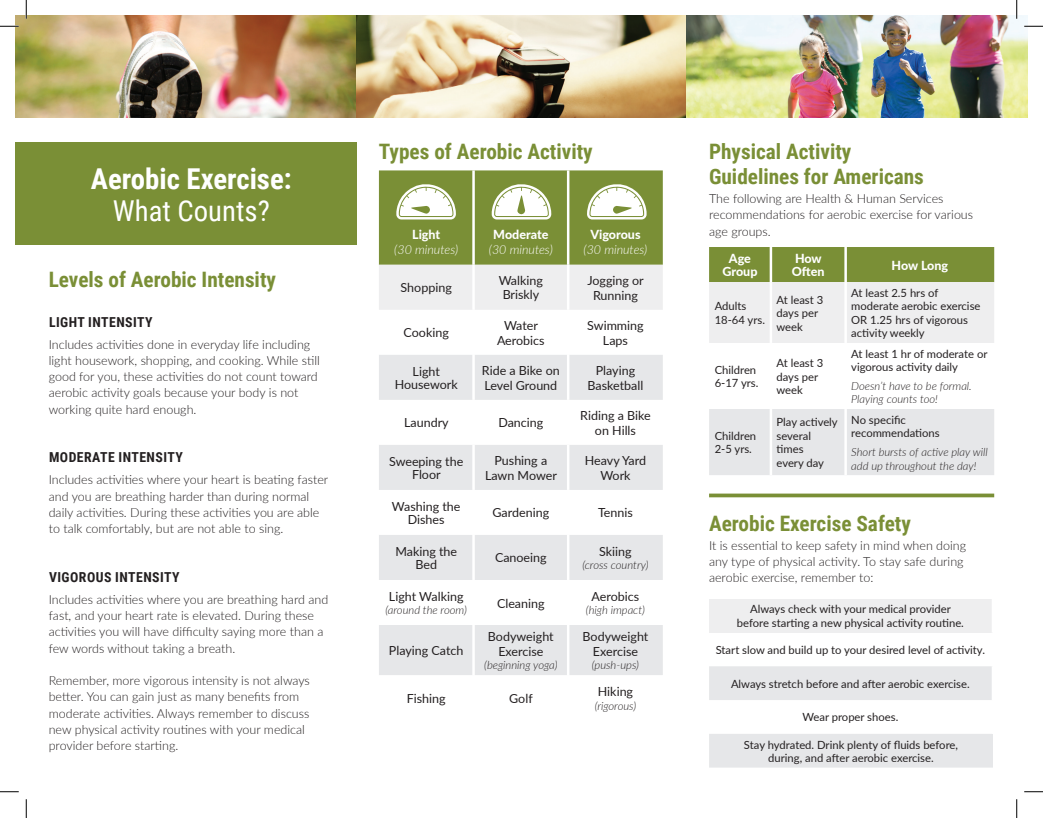
<style>
.page{position:relative;width:1043px;height:818px;background:#fff}
.page>*{position:absolute;margin:0;border:0;box-sizing:border-box;transform-origin:0 0}
.t1{font:700 28.75px "Roboto Condensed";color:#fff}
.t2{font:28.75px "Roboto Condensed";color:#fff}
.t3{font:700 21.25px "Roboto Condensed";color:#7a8f36}
.t4{font:700 13.75px "Roboto Condensed";letter-spacing:.035em;color:#231f20}
.t5{font:300 12.5px/16.2px "Lato";color:#231f20}
.t6{font:12.5px/15px "Lato";color:#231f20;text-align:center}
.t7{font:800 12.5px/13.8px "Lato";color:#fff;text-align:center}
.t8{font:italic 300 12.5px "Lato";color:#fff}
.t9{font:11.25px/13.5px "Lato";color:#231f20}
.t10{font:italic 300 11.25px/13.5px "Lato";color:#231f20}
</style>
<div class="page">
<svg style="left:379px;top:355px;width:283px;height:320px;fill:#e6e7e9"></svg>
<hr style="left:472px;top:355px;width:3px;height:45px;background:#fff">
<hr style="left:472px;top:445px;width:3px;height:45px;background:#fff">
<hr style="left:472px;top:535px;width:3px;height:45px;background:#fff">
<hr style="left:472px;top:625px;width:3px;height:50px;background:#fff">
<hr style="left:567px;top:355px;width:2px;height:45px;background:#fff">
<hr style="left:567px;top:445px;width:2px;height:45px;background:#fff">
<hr style="left:567px;top:535px;width:2px;height:45px;background:#fff">
<hr style="left:567px;top:625px;width:2px;height:50px;background:#fff">
<hr style="left:472px;top:490px;width:3px;height:45px;background:#fff">
<hr style="left:567px;top:490px;width:2px;height:45px;background:#fff">
<hr style="left:472px;top:580px;width:3px;height:45px;background:#fff">
<hr style="left:567px;top:580px;width:2px;height:45px;background:#fff">
<svg style="left:709px;top:247px;width:285px;height:96px;background:#c3cbab"></svg>
<div style="left:709px;top:409px;width:285px;height:66px;background:#e6e7e9"></div>
<hr style="left:769px;top:247px;width:3px;height:35px;background:#fff">
<hr style="left:769px;top:282px;width:3px;height:61px;background:#fff">
<hr style="left:769px;top:409px;width:3px;height:66px;background:#fff">
<hr style="left:844px;top:247px;width:3px;height:35px;background:#fff">
<hr style="left:844px;top:282px;width:3px;height:61px;background:#fff">
<hr style="left:844px;top:409px;width:3px;height:66px;background:#fff">
<div style="left:709px;top:598px;width:283px;height:34px;background:#eeeeef"></div>
<svg style="left:709px;top:666px;width:283px;height:101px"></svg>
<hr style="left:991px;top:598px;width:3px;height:34px;background:#fff">
<hr style="left:991px;top:666px;width:3px;height:34px;background:#fff">
<hr style="left:991px;top:700px;width:3px;height:33px;background:#fff">
<img style="left:15px;top:15px;width:1013px;height:102px">
<div style="left:15px;top:142px;width:341px;height:103px;background:#7a8f36"></div>
<svg style="left:379px;top:170px;width:283px;height:140px;background:#b0bc8b"></svg>
<svg style="left:709px;top:493px;width:285px;height:4px"></svg>
<svg style="left:0;top:25px;width:19px;height:2px"></svg>
<svg style="left:1024px;top:25px;width:18px;height:2px"></svg>
<svg style="left:0;top:791px;width:19px;height:1px"></svg>
<svg style="left:1024px;top:791px;width:18px;height:1px"></svg>
<svg style="left:25px;top:0;width:2px;height:19px"></svg>
<svg style="left:25px;top:799px;width:2px;height:19px"></svg>
<svg style="left:1015px;top:0;width:2px;height:19px"></svg>
<svg style="left:1016px;top:799px;width:1px;height:19px"></svg>
<p class="t1" style="left:91px;top:158px;width:202px">Aerobic Exercise:</p>
<p class="t2" style="left:113px;top:191px;width:158px">What Counts?</p>
<p class="t3" style="left:49px;top:264px;width:229px">Levels of Aerobic Intensity</p>
<p class="t4" style="left:49px;top:312px;width:105px">LIGHT INTENSITY</p>
<p class="t5" style="left:49px;top:335px;width:273px">Includes activities done in everyday life including light housework, shopping, and cooking. While still good for you, these activities do not count toward aerobic activity goals because your body is not working quite hard enough.</p>
<p class="t4" style="left:49px;top:448px;width:135px">MODERATE INTENSITY</p>
<p class="t5" style="left:49px;top:471px;width:281px">Includes activities where your heart is beating faster and you are breathing harder than during normal daily activities. During these activities you are able to talk comfortably, but are not able to sing.</p>
<p class="t4" style="left:49px;top:567px;width:132px">VIGOROUS INTENSITY</p>
<p class="t5" style="left:49px;top:590px;width:281px">Includes activities where you are breathing hard and fast, and your heart rate is elevated. During these activities you will have difficulty saying more than a few words without taking a breath.</p>
<p class="t5" style="left:49px;top:672px;width:263px">Remember, more vigorous intensity is not always better. You can gain just as many benefits from moderate activities. Always remember to discuss new physical activity routines with your medical provider before starting.</p>
<p class="t3" style="left:379px;top:136px;width:215px">Types of Aerobic Activity</p>
<p class="t3" style="left:709px;top:136px;width:144px">Physical Activity</p>
<p class="t3" style="left:709px;top:161px;width:216px">Guidelines for Americans</p>
<p class="t7" style="left:412px;top:226px;width:30px">Light</p>
<p class="t8" style="left:394px;top:240px;width:65px">(30 minutes)</p>
<p class="t7" style="left:493px;top:226px;width:57px">Moderate</p>
<p class="t8" style="left:489px;top:240px;width:65px">(30 minutes)</p>
<p class="t7" style="left:590px;top:226px;width:52px">Vigorous</p>
<p class="t8" style="left:583px;top:240px;width:65px">(30 minutes)</p>
<p class="t6" style="left:400px;top:280px;width:53px">Shopping</p>
<p class="t6" style="left:499px;top:273px;width:46px;line-height:13.8px">Walking<br>Briskly</p>
<p class="t6" style="left:587px;top:272px;width:58px">Jogging or<br>Running</p>
<p class="t6" style="left:403px;top:325px;width:47px">Cooking</p>
<p class="t6" style="left:497px;top:317px;width:49px">Water<br>Aerobics</p>
<p class="t6" style="left:587px;top:317px;width:58px">Swimming<br>Laps</p>
<p class="t6" style="left:395px;top:363px;width:65px;line-height:13.8px">Light<br>Housework</p>
<p class="t6" style="left:482px;top:362px;width:79px;text-align:left">Ride a Bike on<br>Level Ground</p>
<p class="t6" style="left:587px;top:362px;width:57px">Playing<br>Basketball</p>
<p class="t6" style="left:404px;top:415px;width:46px">Laundry</p>
<p class="t6" style="left:498px;top:415px;width:46px">Dancing</p>
<p class="t6" style="left:580px;top:407px;width:72px">Riding a Bike on Hills</p>
<p class="t6" style="left:389px;top:453px;width:76px;line-height:13.8px">Sweeping the<br>Floor</p>
<p class="t6" style="left:485px;top:452px;width:73px">Pushing a<br>Lawn Mower</p>
<p class="t6" style="left:585px;top:452px;width:63px">Heavy Yard<br>Work</p>
<p class="t6" style="left:392px;top:498px;width:70px;line-height:13.8px">Washing the<br>Dishes</p>
<p class="t6" style="left:492px;top:505px;width:58px">Gardening</p>
<p class="t6" style="left:598px;top:505px;width:36px">Tennis</p>
<p class="t6" style="left:395px;top:543px;width:63px;line-height:13.8px">Making the<br>Bed</p>
<p class="t6" style="left:495px;top:550px;width:53px">Canoeing</p>
<p class="t6" style="left:599px;top:543px;width:34px">Skiing</p>
<p class="t10" style="left:582px;top:558px;width:68px">(cross country)</p>
<p class="t6" style="left:389px;top:588px;width:76px">Light Walking</p>
<p class="t10" style="left:385px;top:603px;width:83px">(around the room)</p>
<p class="t6" style="left:389px;top:642px;width:76px">Playing Catch</p>
<p class="t6" style="left:497px;top:595px;width:49px">Cleaning</p>
<p class="t6" style="left:488px;top:628px;width:67px">Bodyweight<br>Exercise</p>
<p class="t10" style="left:484px;top:658px;width:75px">(beginning yoga)</p>
<p class="t6" style="left:407px;top:690px;width:40px">Fishing</p>
<p class="t6" style="left:509px;top:690px;width:25px">Golf</p>
<p class="t6" style="left:591px;top:588px;width:49px">Aerobics</p>
<p class="t10" style="left:586px;top:603px;width:61px">(high impact)</p>
<p class="t6" style="left:582px;top:628px;width:67px">Bodyweight<br>Exercise</p>
<p class="t10" style="left:592px;top:658px;width:49px">(push-ups)</p>
<p class="t6" style="left:598px;top:683px;width:37px">Hiking</p>
<p class="t10" style="left:594px;top:698px;width:43px">(rigorous)</p>
<p class="t5" style="left:709px;top:190px;width:265px">The following are Health &amp; Human Services recommendations for aerobic exercise for various age groups.</p>
<p class="t7" style="left:722px;top:251px;width:36px">Age<br>Group</p>
<p class="t7" style="left:795px;top:251px;width:28px">How</p>
<p class="t7" style="left:792px;top:264px;width:34px">Often</p>
<p class="t7" style="left:891px;top:257px;width:58px">How Long</p>
<p class="t9" style="left:714px;top:299px;width:33px">Adults</p>
<p class="t9" style="left:714px;top:312px;width:52px">18-64 yrs.</p>
<p class="t9" style="left:714px;top:362px;width:43px">Children</p>
<p class="t9" style="left:714px;top:376px;width:45px">6-17 yrs.</p>
<p class="t9" style="left:714px;top:428px;width:43px">Children</p>
<p class="t9" style="left:714px;top:442px;width:39px">2-5 yrs.</p>
<p class="t9" style="left:776px;top:292px;width:48px">At least 3 days per week</p>
<p class="t9" style="left:851px;top:285px;width:89px">At least 2.5 hrs of</p>
<p class="t9" style="left:851px;top:299px;width:131px">moderate aerobic exercise<br>OR 1.25 hrs of vigorous activity weekly</p>
<p class="t9" style="left:776px;top:355px;width:48px">At least 3 days per week</p>
<p class="t9" style="left:851px;top:346px;width:138px">At least 1 hr of moderate or vigorous activity daily</p>
<p class="t10" style="left:851px;top:378px;width:122px">Doesn’t have to be formal.<br>Playing counts too!</p>
<p class="t9" style="left:776px;top:415px;width:63px">Play actively several times</p>
<p class="t9" style="left:776px;top:455px;width:49px">every day</p>
<p class="t9" style="left:851px;top:412px;width:90px">No specific recommendations</p>
<p class="t10" style="left:851px;top:445px;width:138px">Short bursts of active play will add up throughout the day!</p>
<p class="t3" style="left:709px;top:508px;width:203px">Aerobic Exercise Safety</p>
<p class="t5" style="left:709px;top:536px;width:258px">It is essential to keep safety in mind when doing</p>
<p class="t5" style="left:709px;top:553px;width:256px">any type of physical activity. To stay safe during</p>
<p class="t5" style="left:709px;top:569px;width:166px">aerobic exercise, remember to:</p>
<p class="t9" style="left:750px;top:602px;width:202px">Always check with your medical provider</p>
<p class="t9" style="left:736px;top:615px;width:229px">before starting a new physical activity routine.</p>
<p class="t9" style="left:715px;top:642px;width:271px">Start slow and build up to your desired level of activity.</p>
<p class="t9" style="left:731px;top:676px;width:240px">Always stretch before and after aerobic exercise.</p>
<p class="t9" style="left:802px;top:710px;width:97px">Wear proper shoes.</p>
<p class="t9" style="left:744px;top:737px;width:215px">Stay hydrated. Drink plenty of fluids before,</p>
<p class="t9" style="left:768px;top:750px;width:167px">during, and after aerobic exercise.</p>
</div>
